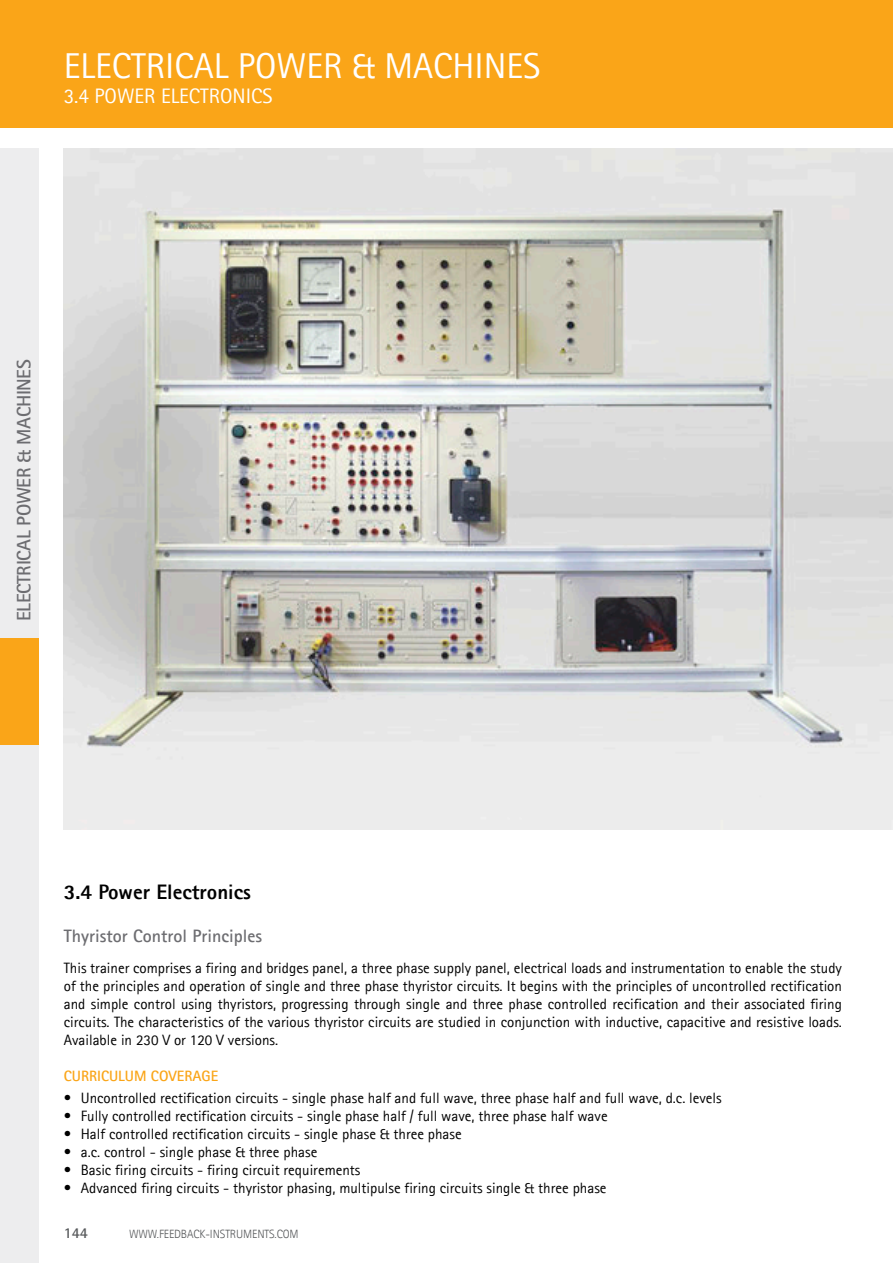
<style>
.page{position:relative;width:893px;height:1263px;background:#fff}
.page>*{position:absolute;margin:0;border:0;box-sizing:border-box;transform-origin:0 0}
.t1{font:36px "Agfa Rotis Sans Serif";color:#fff}
.t2{font:800 21px "Agfa Rotis Sans Serif";color:#000}
.t3{font:21px "Agfa Rotis Sans Serif";color:#fff}
.t4{font:700 19.5px "Agfa Rotis Sans Serif";letter-spacing:-.02em;color:#6d6d71}
.t5{font:700 18px "Agfa Rotis Sans Serif";color:#6d6d71}
.t6{font:15px/18px "Agfa Rotis Sans Serif";color:#000;text-align:justify}
.t7{font:700 15px "Agfa Rotis Sans Serif";color:#faa518}
.t8{font:700 15px "Agfa Rotis Sans Serif";color:#57595b}
.t9{font:300 12px "Agfa Rotis Sans Serif";letter-spacing:-.01em;color:#57595b}
</style>
<div class="page">
<div style="left:0;top:149px;width:38px;height:1114px;background:#ededee"></div>
<div style="left:0;top:0;width:893px;height:128px;background:#faa518"></div>
<div style="left:0;top:638px;width:38px;height:106px;background:#faa518"></div>
<img style="left:64px;top:149px;width:829px;height:680px">
<h1 class="t1" style="left:64px;top:44px;width:478px">ELECTRICAL POWER &amp; MACHINES</h1>
<h2 class="t3" style="left:64px;top:84px;width:210px">3.4 POWER ELECTRONICS</h2>
<h3 class="t4" style="left:12px;top:621px;width:263px;rotate:-90deg">ELECTRICAL POWER &amp; MACHINES</h3>
<h2 class="t2" style="left:64px;top:878px;width:189px">3.4 Power Electronics</h2>
<p class="t5" style="left:64px;top:924px;width:200px">Thyristor Control Principles</p>
<p class="t6" style="left:64px;top:958px;width:780px">This trainer comprises a firing and bridges panel, a three phase supply panel, electrical loads and instrumentation to enable the study of the principles and operation of single and three phase thyristor circuits. It begins with the principles of uncontrolled rectification and simple control using thyristors, progressing through single and three phase controlled recification and their associated firing circuits. The characteristics of the various thyristor circuits are studied in conjunction with inductive, capacitive and resistive loads.<br>Available in 230 V or 120 V versions.</p>
<p class="t7" style="left:64px;top:1066px;width:156px">CURRICULUM COVERAGE</p>
<p class="t6" style="left:64px;top:1089px;width:659px">• Uncontrolled rectification circuits - single phase half and full wave, three phase half and full wave, d.c. levels</p>
<p class="t6" style="left:64px;top:1107px;width:545px">• Fully controlled rectification circuits - single phase half / full wave, three phase half wave</p>
<p class="t6" style="left:64px;top:1125px;width:399px">• Half controlled rectification circuits - single phase &amp; three phase</p>
<p class="t6" style="left:64px;top:1143px;width:255px">• a.c. control - single phase &amp; three phase</p>
<p class="t6" style="left:64px;top:1161px;width:298px">• Basic firing circuits - firing circuit requirements</p>
<p class="t6" style="left:64px;top:1179px;width:544px">• Advanced firing circuits - thyristor phasing, multipulse firing circuits single &amp; three phase</p>
<p class="t8" style="left:64px;top:1223px;width:26px">144</p>
<p class="t9" style="left:129px;top:1227px;width:171px">WWW.FEEDBACK-INSTRUMENTS.COM</p>
</div>
